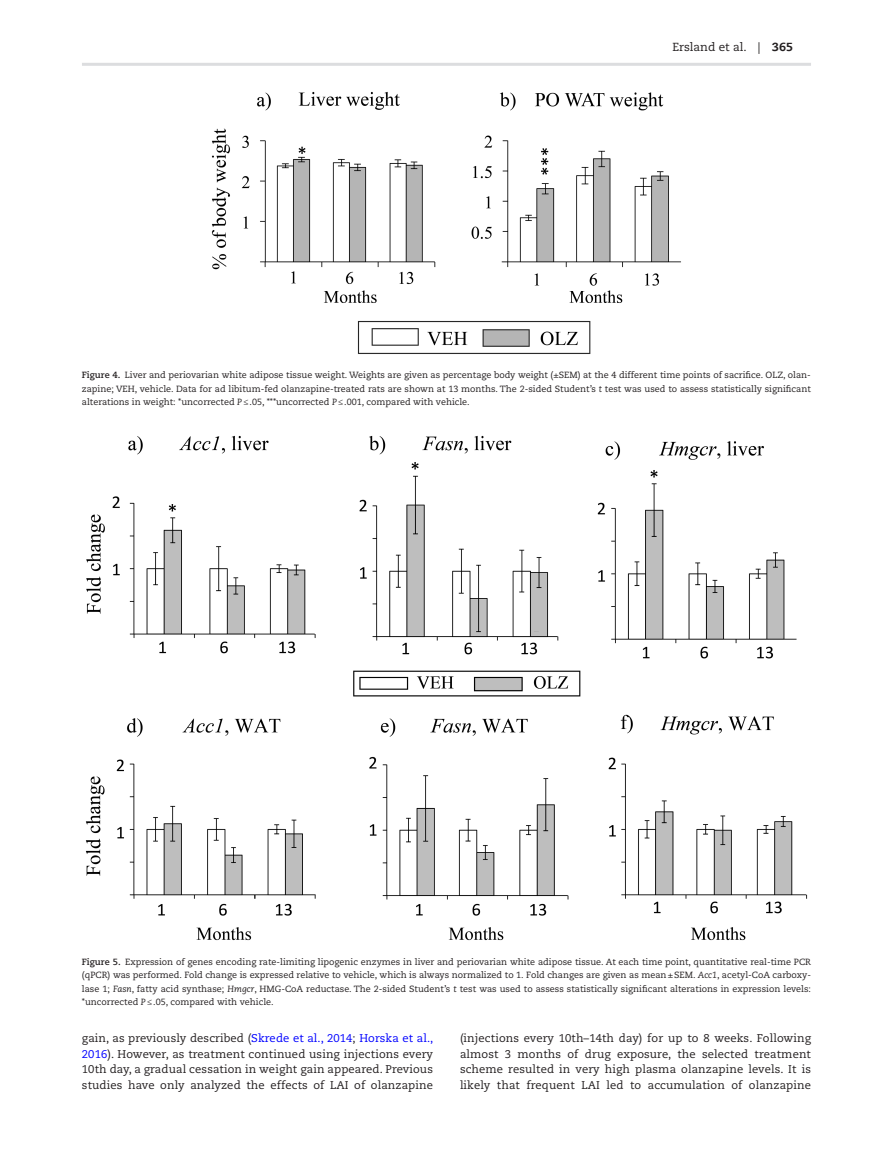
<style>
.page{position:relative;width:893px;height:1174px;background:#fff}
.page>*{position:absolute;margin:0;border:0;box-sizing:border-box;transform-origin:0 0}
.t1{font:11.7px "Caecilia LT Std";color:#231f20}
.t2{font:11.25px/15.8px "Caecilia LT Std";letter-spacing:.01em;color:#231f20;text-align:justify}
.t3{font:9px/13.5px "Caecilia LT Std";color:#231f20;text-align:justify}
.s1{font-weight:800}
.s2{font-weight:700}
.s3{font-style:italic}
.s4{color:#00f}
</style>
<div class="page">
<hr style="left:82px;top:63px;width:729px;height:3px;background:#dcdddf">
<img style="left:86px;top:435px;width:721px;height:505px">
<img style="left:212px;top:92px;width:469px;height:262px">
<p class="t1" style="left:672px;top:40px;width:122px">Ersland et al. | <span class="s1">365</span></p>
<p class="t3" style="left:82px;top:369px;width:730px"><span class="s2">Figure 4.</span> Liver and periovarian white adipose tissue weight. Weights are given as percentage body weight (±SEM) at the 4 different time points of sacrifice. OLZ, olan&shy;zapine; VEH, vehicle. Data for ad libitum-fed olanzapine-treated rats are shown at 13 months. The 2-sided Student’s <span class="s3">t</span> test was used to assess statistically significant alterations in weight: *uncorrected <span class="s3">P</span>≤.05, ***uncorrected <span class="s3">P</span>≤.001, compared with vehicle.</p>
<p class="t3" style="left:82px;top:954px;width:730px"><span class="s2">Figure 5.</span> Expression of genes encoding rate-limiting lipogenic enzymes in liver and periovarian white adipose tissue. At each time point, quantitative real-time PCR (qPCR) was performed. Fold change is expressed relative to vehicle, which is always normalized to 1. Fold changes are given as mean±SEM. <span class="s3">Acc1</span>, acetyl-CoA carboxy&shy;lase 1; <span class="s3">Fasn</span>, fatty acid synthase; <span class="s3">Hmgcr</span>, HMG-CoA reductase. The 2-sided Student’s <span class="s3">t</span> test was used to assess statistically significant alterations in expression levels: *uncorrected <span class="s3">P</span>≤.05, compared with vehicle.</p>
<p class="t2" style="left:82px;top:1030px;width:353px">gain, as previously described (<span class="s4">Skrede et al., 2014</span>; <span class="s4">Horska et al., 2016</span>). However, as treatment continued using injections every 10th day, a gradual cessation in weight gain appeared. Previous studies have only analyzed the effects of LAI of olanzapine</p>
<p class="t2" style="left:460px;top:1030px;width:353px">(injections every 10th–14th day) for up to 8 weeks. Following almost 3 months of drug exposure, the selected treatment scheme resulted in very high plasma olanzapine levels. It is likely that frequent LAI led to accumulation of olanzapine</p>
</div>
